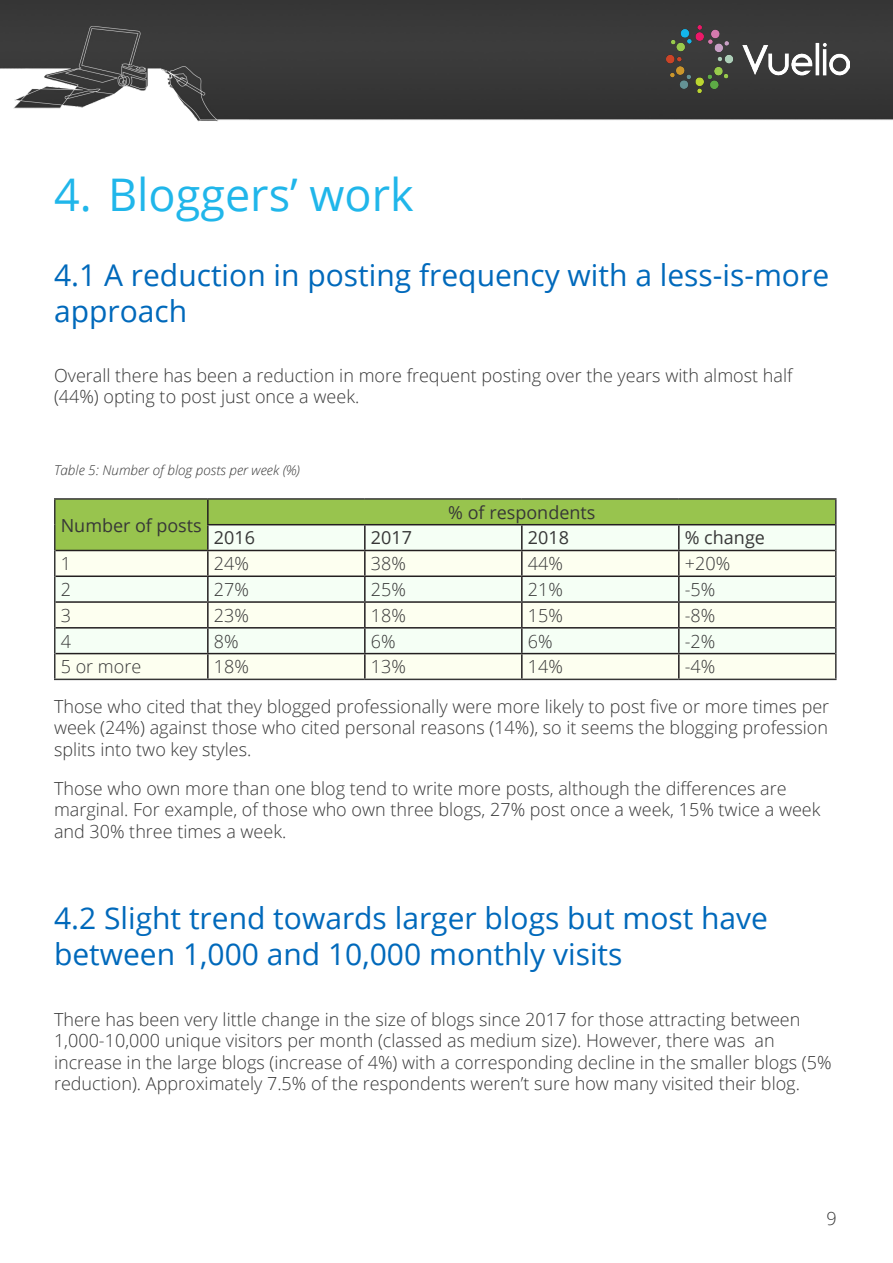
<style>
.page{position:relative;width:893px;height:1263px;background:#fff}
.page>*{position:absolute;margin:0;border:0;box-sizing:border-box;transform-origin:0 0}
.t1{font:45px "Open Sans";color:#20b6ea}
.Sub_head{font:30px/36px "Open Sans";color:#0069bb}
.Copy{font:300 18px/21.6px "Open Sans";color:#373737}
.Copy-2{font:18px "Open Sans";color:#373737}
.chart_label{font:italic 300 13.5px "Open Sans";color:#373737}
</style>
<div class="page">
<img style="left:0;top:0;width:893px;height:122px">
<img style="left:666px;top:26px;width:183px;height:67px">
<div style="left:56px;top:500px;width:779px;height:25px;background:#98c44e"></div>
<svg style="left:56px;top:525px;width:779px;height:25px;fill:#f5fff5"></svg>
<div style="left:56px;top:551px;width:779px;height:128px;background:#fdfff0"></div>
<hr style="left:207px;top:500px;width:2px;height:24px;background:#231f20">
<hr style="left:207px;top:524px;width:158px;height:1px;background:#231f20">
<hr style="left:207px;top:525px;width:2px;height:25px;background:#231f20">
<hr style="left:365px;top:524px;width:157px;height:1px;background:#231f20">
<hr style="left:364px;top:525px;width:2px;height:25px;background:#231f20">
<hr style="left:522px;top:524px;width:157px;height:1px;background:#231f20">
<hr style="left:521px;top:525px;width:2px;height:25px;background:#231f20">
<hr style="left:679px;top:524px;width:156px;height:1px;background:#231f20">
<hr style="left:678px;top:525px;width:2px;height:25px;background:#231f20">
<hr style="left:56px;top:550px;width:152px;height:1px;background:#231f20">
<hr style="left:208px;top:550px;width:157px;height:1px;background:#231f20">
<hr style="left:207px;top:551px;width:2px;height:24px;background:#231f20">
<hr style="left:365px;top:550px;width:157px;height:1px;background:#231f20">
<hr style="left:364px;top:551px;width:2px;height:24px;background:#231f20">
<hr style="left:522px;top:550px;width:157px;height:1px;background:#231f20">
<hr style="left:521px;top:551px;width:2px;height:24px;background:#231f20">
<hr style="left:679px;top:550px;width:156px;height:1px;background:#231f20">
<hr style="left:678px;top:551px;width:2px;height:24px;background:#231f20">
<hr style="left:56px;top:575px;width:152px;height:2px;background:#231f20">
<hr style="left:208px;top:575px;width:157px;height:2px;background:#231f20">
<hr style="left:207px;top:577px;width:2px;height:24px;background:#231f20">
<hr style="left:365px;top:575px;width:157px;height:2px;background:#231f20">
<hr style="left:364px;top:577px;width:2px;height:24px;background:#231f20">
<hr style="left:522px;top:575px;width:157px;height:2px;background:#231f20">
<hr style="left:521px;top:577px;width:2px;height:24px;background:#231f20">
<hr style="left:679px;top:575px;width:156px;height:2px;background:#231f20">
<hr style="left:678px;top:577px;width:2px;height:24px;background:#231f20">
<hr style="left:56px;top:601px;width:152px;height:2px;background:#231f20">
<hr style="left:208px;top:601px;width:157px;height:2px;background:#231f20">
<hr style="left:207px;top:603px;width:2px;height:24px;background:#231f20">
<hr style="left:365px;top:601px;width:157px;height:2px;background:#231f20">
<hr style="left:364px;top:603px;width:2px;height:24px;background:#231f20">
<hr style="left:522px;top:601px;width:157px;height:2px;background:#231f20">
<hr style="left:521px;top:603px;width:2px;height:24px;background:#231f20">
<hr style="left:679px;top:601px;width:156px;height:2px;background:#231f20">
<hr style="left:678px;top:603px;width:2px;height:24px;background:#231f20">
<hr style="left:56px;top:627px;width:152px;height:1px;background:#231f20">
<hr style="left:208px;top:627px;width:157px;height:1px;background:#231f20">
<hr style="left:207px;top:628px;width:2px;height:25px;background:#231f20">
<hr style="left:365px;top:627px;width:157px;height:1px;background:#231f20">
<hr style="left:364px;top:628px;width:2px;height:25px;background:#231f20">
<hr style="left:522px;top:627px;width:157px;height:1px;background:#231f20">
<hr style="left:521px;top:628px;width:2px;height:25px;background:#231f20">
<hr style="left:679px;top:627px;width:156px;height:1px;background:#231f20">
<hr style="left:678px;top:628px;width:2px;height:25px;background:#231f20">
<hr style="left:56px;top:653px;width:152px;height:1px;background:#231f20">
<hr style="left:208px;top:653px;width:157px;height:1px;background:#231f20">
<hr style="left:207px;top:654px;width:2px;height:25px;background:#231f20">
<hr style="left:365px;top:653px;width:157px;height:1px;background:#231f20">
<hr style="left:364px;top:654px;width:2px;height:25px;background:#231f20">
<hr style="left:522px;top:653px;width:157px;height:1px;background:#231f20">
<hr style="left:521px;top:654px;width:2px;height:25px;background:#231f20">
<hr style="left:679px;top:653px;width:156px;height:1px;background:#231f20">
<hr style="left:678px;top:654px;width:2px;height:25px;background:#231f20">
<hr style="left:54px;top:498px;width:154px;height:2px;background:#373737">
<hr style="left:54px;top:500px;width:2px;height:25px;background:#373737">
<hr style="left:208px;top:498px;width:157px;height:2px;background:#373737">
<hr style="left:365px;top:498px;width:157px;height:2px;background:#373737">
<hr style="left:522px;top:498px;width:157px;height:2px;background:#373737">
<hr style="left:679px;top:498px;width:158px;height:2px;background:#373737">
<hr style="left:835px;top:500px;width:2px;height:25px;background:#373737">
<hr style="left:54px;top:525px;width:2px;height:25px;background:#373737">
<hr style="left:835px;top:525px;width:2px;height:25px;background:#373737">
<hr style="left:54px;top:550px;width:2px;height:26px;background:#373737">
<hr style="left:835px;top:550px;width:2px;height:26px;background:#373737">
<hr style="left:54px;top:576px;width:2px;height:26px;background:#373737">
<hr style="left:835px;top:576px;width:2px;height:26px;background:#373737">
<hr style="left:54px;top:602px;width:2px;height:26px;background:#373737">
<hr style="left:835px;top:602px;width:2px;height:26px;background:#373737">
<hr style="left:54px;top:628px;width:2px;height:26px;background:#373737">
<hr style="left:835px;top:628px;width:2px;height:26px;background:#373737">
<hr style="left:54px;top:654px;width:2px;height:25px;background:#373737">
<hr style="left:835px;top:654px;width:2px;height:25px;background:#373737">
<hr style="left:54px;top:679px;width:154px;height:1px;background:#373737">
<hr style="left:208px;top:679px;width:157px;height:1px;background:#373737">
<hr style="left:365px;top:679px;width:157px;height:1px;background:#373737">
<hr style="left:522px;top:679px;width:157px;height:1px;background:#373737">
<hr style="left:679px;top:679px;width:158px;height:1px;background:#373737">
<p class="t1" style="left:54px;top:164px;width:361px">4. Bloggers’ work</p>
<p class="Sub_head" style="left:54px;top:256px;width:777px">4.1 A reduction in posting frequency with a less-is-more approach</p>
<p class="Copy" style="left:54px;top:364px;width:740px">Overall there has been a reduction in more frequent posting over the years with almost half (44%) opting to post just once a week.</p>
<p class="chart_label" style="left:54px;top:461px;width:247px">Table 5: Number of blog posts per week (%)</p>
<p class="Copy-2" style="left:61px;top:513px;width:143px">Number of posts</p>
<p class="Copy-2" style="left:448px;top:500px;width:149px">% of respondents</p>
<p class="Copy-2" style="left:214px;top:526px;width:43px">2016</p>
<p class="Copy-2" style="left:371px;top:526px;width:43px">2017</p>
<p class="Copy-2" style="left:528px;top:526px;width:43px">2018</p>
<p class="Copy-2" style="left:685px;top:526px;width:82px">% change</p>
<p class="Copy" style="left:61px;top:552px;width:12px">1</p>
<p class="Copy" style="left:214px;top:552px;width:37px">24%</p>
<p class="Copy" style="left:371px;top:552px;width:37px">38%</p>
<p class="Copy" style="left:528px;top:552px;width:37px">44%</p>
<p class="Copy" style="left:685px;top:552px;width:47px">+20%</p>
<p class="Copy" style="left:61px;top:578px;width:12px">2</p>
<p class="Copy" style="left:214px;top:578px;width:37px">27%</p>
<p class="Copy" style="left:371px;top:578px;width:37px">25%</p>
<p class="Copy" style="left:528px;top:578px;width:37px">21%</p>
<p class="Copy" style="left:685px;top:578px;width:32px">-5%</p>
<p class="Copy" style="left:61px;top:604px;width:12px">3</p>
<p class="Copy" style="left:214px;top:604px;width:37px">23%</p>
<p class="Copy" style="left:371px;top:604px;width:37px">18%</p>
<p class="Copy" style="left:528px;top:604px;width:37px">15%</p>
<p class="Copy" style="left:685px;top:604px;width:32px">-8%</p>
<p class="Copy" style="left:61px;top:630px;width:12px">4</p>
<p class="Copy" style="left:214px;top:630px;width:26px">8%</p>
<p class="Copy" style="left:371px;top:630px;width:26px">6%</p>
<p class="Copy" style="left:528px;top:630px;width:26px">6%</p>
<p class="Copy" style="left:685px;top:630px;width:32px">-2%</p>
<p class="Copy" style="left:61px;top:655px;width:82px">5 or more</p>
<p class="Copy" style="left:214px;top:655px;width:37px">18%</p>
<p class="Copy" style="left:371px;top:655px;width:37px">13%</p>
<p class="Copy" style="left:528px;top:655px;width:37px">14%</p>
<p class="Copy" style="left:685px;top:655px;width:32px">-4%</p>
<p class="Copy" style="left:54px;top:695px;width:777px;text-align:justify">Those who cited that they blogged professionally were more likely to post five or more times per week (24%) against those who cited personal reasons (14%), so it seems the blogging profession splits into two key styles.</p>
<p class="Copy" style="left:54px;top:777px;width:768px">Those who own more than one blog tend to write more posts, although the differences are marginal. For example, of those who own three blogs, 27% post once a week, 15% twice a week and 30% three times a week.</p>
<p class="Sub_head" style="left:54px;top:900px;width:716px">4.2 Slight trend towards larger blogs but most have between 1,000 and 10,000 monthly visits</p>
<p class="Copy" style="left:54px;top:1008px;width:779px">There has been very little change in the size of blogs since 2017 for those attracting between 1,000-10,000 unique visitors per month (classed as medium size). However, there was an increase in the large blogs (increase of 4%) with a corresponding decline in the smaller blogs (5% reduction). Approximately 7.5% of the respondents weren’t sure how many visited their blog.</p>
<p class="Copy" style="left:826px;top:1207px;width:12px">9</p>
</div>
